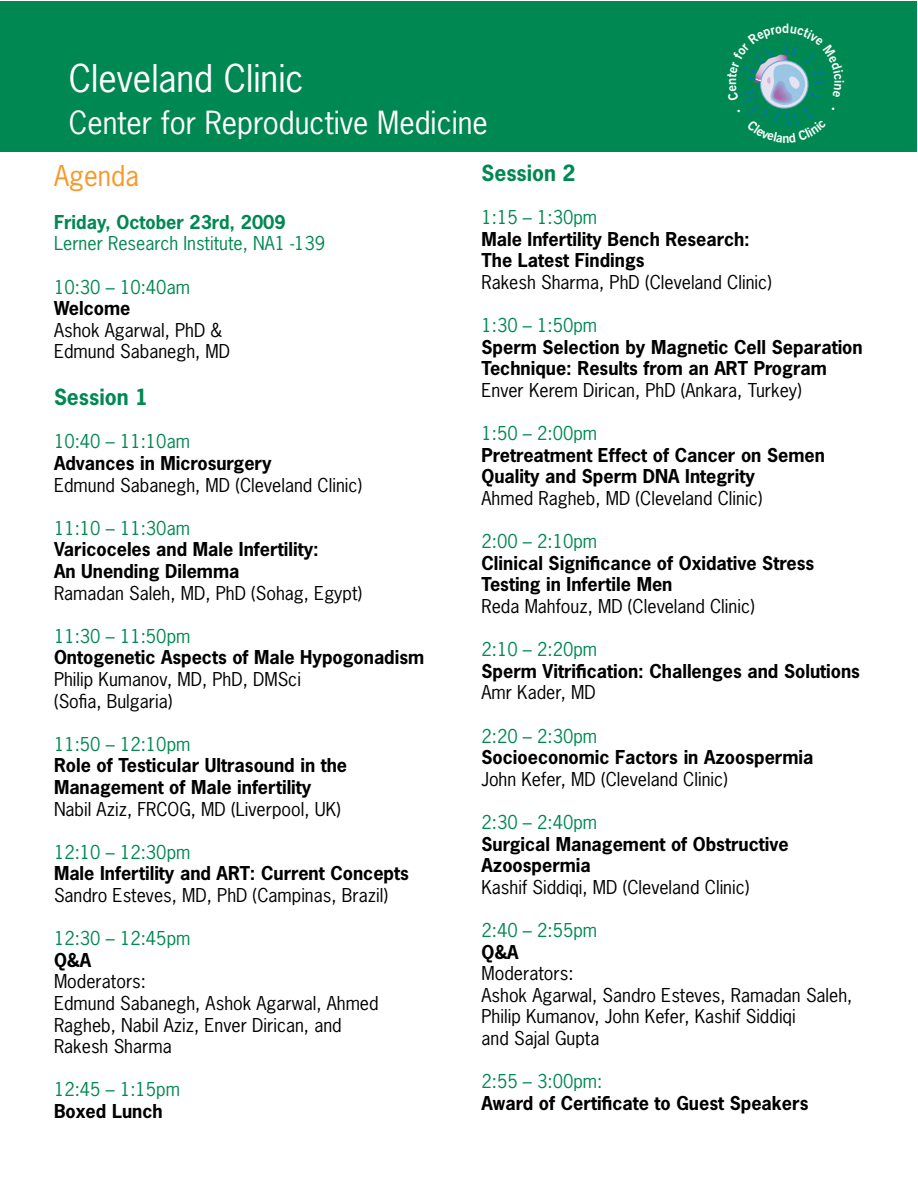
<style>
.page{position:relative;width:918px;height:1188px;background:#fff}
.page>*{position:absolute;margin:0;border:0;box-sizing:border-box;transform-origin:0 0}
.t1{font:36px "News Gothic Std";color:#fff}
.t2{font:30px "News Gothic Std";color:#fff}
.t3{font:27px "News Gothic Std";color:#f89828}
.t4{font:700 21px "News Gothic Std";color:#008852}
.t5{font:700 18px/21.6px "News Gothic Std";color:#000}
.t6{font:18px/21.6px "News Gothic Std";color:#000}
.t7{font:18px "News Gothic Std";color:#008852}
.t8{font:700 18px "News Gothic Std";color:#008852}
</style>
<div class="page">
<div style="left:0;top:1px;width:916px;height:151px;background:#008852"></div>
<svg style="left:741px;top:39px;width:87px;height:88px"></svg>
<h1 class="t1" style="left:69px;top:56px;width:237px">Cleveland Clinic</h1>
<h2 class="t2" style="left:69px;top:104px;width:421px">Center for Reproductive Medicine</h2>
<h3 class="t3" style="left:54px;top:158px;width:86px">Agenda</h3>
<p class="t8" style="left:54px;top:210px;width:233px">Friday, October 23rd, 2009</p>
<p class="t7" style="left:54px;top:232px;width:273px">Lerner Research Institute, NA1 -139</p>
<p class="t7" style="left:54px;top:275px;width:137px">10:30 – 10:40am</p>
<p class="t5" style="left:54px;top:297px;width:78px">Welcome</p>
<p class="t6" style="left:54px;top:319px;width:178px">Ashok Agarwal, PhD &amp;<br>Edmund Sabanegh, MD</p>
<p class="t4" style="left:54px;top:383px;width:96px">Session 1</p>
<p class="t7" style="left:54px;top:430px;width:137px">10:40 – 11:10am</p>
<p class="t5" style="left:54px;top:452px;width:219px">Advances in Microsurgery</p>
<p class="t6" style="left:54px;top:474px;width:310px">Edmund Sabanegh, MD (Cleveland Clinic)</p>
<p class="t7" style="left:54px;top:516px;width:137px">11:10 – 11:30am</p>
<p class="t5" style="left:54px;top:538px;width:266px">Varicoceles and Male Infertility:<br>An Unending Dilemma</p>
<p class="t6" style="left:54px;top:582px;width:310px">Ramadan Saleh, MD, PhD (Sohag, Egypt)</p>
<p class="t7" style="left:54px;top:624px;width:138px">11:30 – 11:50pm</p>
<p class="t5" style="left:54px;top:646px;width:372px">Ontogenetic Aspects of Male Hypogonadism</p>
<p class="t6" style="left:54px;top:668px;width:249px">Philip Kumanov, MD, PhD, DMSci (Sofia, Bulgaria)</p>
<p class="t7" style="left:54px;top:732px;width:138px">11:50 – 12:10pm</p>
<p class="t5" style="left:54px;top:754px;width:295px">Role of Testicular Ultrasound in the<br>Management of Male infertility</p>
<p class="t6" style="left:54px;top:798px;width:288px">Nabil Aziz, FRCOG, MD (Liverpool, UK)</p>
<p class="t7" style="left:54px;top:840px;width:138px">12:10 – 12:30pm</p>
<p class="t5" style="left:54px;top:862px;width:356px">Male Infertility and ART: Current Concepts</p>
<p class="t6" style="left:54px;top:884px;width:336px">Sandro Esteves, MD, PhD (Campinas, Brazil)</p>
<p class="t7" style="left:54px;top:927px;width:138px">12:30 – 12:45pm</p>
<p class="t5" style="left:54px;top:949px;width:39px">Q&amp;A</p>
<p class="t6" style="left:54px;top:971px;width:326px">Moderators:<br>Edmund Sabanegh, Ashok Agarwal, Ahmed<br>Ragheb, Nabil Aziz, Enver Dirican, and<br>Rakesh Sharma</p>
<p class="t7" style="left:54px;top:1078px;width:128px">12:45 – 1:15pm</p>
<p class="t5" style="left:54px;top:1100px;width:110px">Boxed Lunch</p>
<p class="t4" style="left:482px;top:159px;width:96px">Session 2</p>
<p class="t7" style="left:482px;top:206px;width:117px">1:15 – 1:30pm</p>
<p class="t5" style="left:482px;top:228px;width:270px">Male Infertility Bench Research:<br>The Latest Findings</p>
<p class="t6" style="left:482px;top:271px;width:292px">Rakesh Sharma, PhD (Cleveland Clinic)</p>
<p class="t7" style="left:482px;top:314px;width:117px">1:30 – 1:50pm</p>
<p class="t5" style="left:482px;top:336px;width:383px">Sperm Selection by Magnetic Cell Separation<br>Technique: Results from an ART Program</p>
<p class="t6" style="left:482px;top:379px;width:322px">Enver Kerem Dirican, PhD (Ankara, Turkey)</p>
<p class="t7" style="left:482px;top:422px;width:117px">1:50 – 2:00pm</p>
<p class="t5" style="left:482px;top:444px;width:345px">Pretreatment Effect of Cancer on Semen<br>Quality and Sperm DNA Integrity</p>
<p class="t6" style="left:482px;top:487px;width:282px">Ahmed Ragheb, MD (Cleveland Clinic)</p>
<p class="t7" style="left:482px;top:530px;width:117px">2:00 – 2:10pm</p>
<p class="t5" style="left:482px;top:552px;width:334px">Clinical Significance of Oxidative Stress<br>Testing in Infertile Men</p>
<p class="t6" style="left:482px;top:595px;width:275px">Reda Mahfouz, MD (Cleveland Clinic)</p>
<p class="t7" style="left:482px;top:638px;width:117px">2:10 – 2:20pm</p>
<p class="t5" style="left:482px;top:660px;width:380px">Sperm Vitrification: Challenges and Solutions</p>
<p class="t6" style="left:482px;top:682px;width:116px">Amr Kader, MD</p>
<p class="t7" style="left:482px;top:724px;width:117px">2:20 – 2:30pm</p>
<p class="t5" style="left:482px;top:746px;width:334px">Socioeconomic Factors in Azoospermia</p>
<p class="t6" style="left:482px;top:768px;width:248px">John Kefer, MD (Cleveland Clinic)</p>
<p class="t7" style="left:482px;top:811px;width:117px">2:30 – 2:40pm</p>
<p class="t5" style="left:482px;top:833px;width:309px">Surgical Management of Obstructive<br>Azoospermia</p>
<p class="t6" style="left:482px;top:876px;width:270px">Kashif Siddiqi, MD (Cleveland Clinic)</p>
<p class="t7" style="left:482px;top:919px;width:117px">2:40 – 2:55pm</p>
<p class="t5" style="left:482px;top:941px;width:39px">Q&amp;A</p>
<p class="t6" style="left:482px;top:962px;width:373px">Moderators:<br>Ashok Agarwal, Sandro Esteves, Ramadan Saleh,<br>Philip Kumanov, John Kefer, Kashif Siddiqi<br>and Sajal Gupta</p>
<p class="t7" style="left:482px;top:1070px;width:122px">2:55 – 3:00pm:</p>
<p class="t5" style="left:482px;top:1092px;width:328px">Award of Certificate to Guest Speakers</p>
</div>
